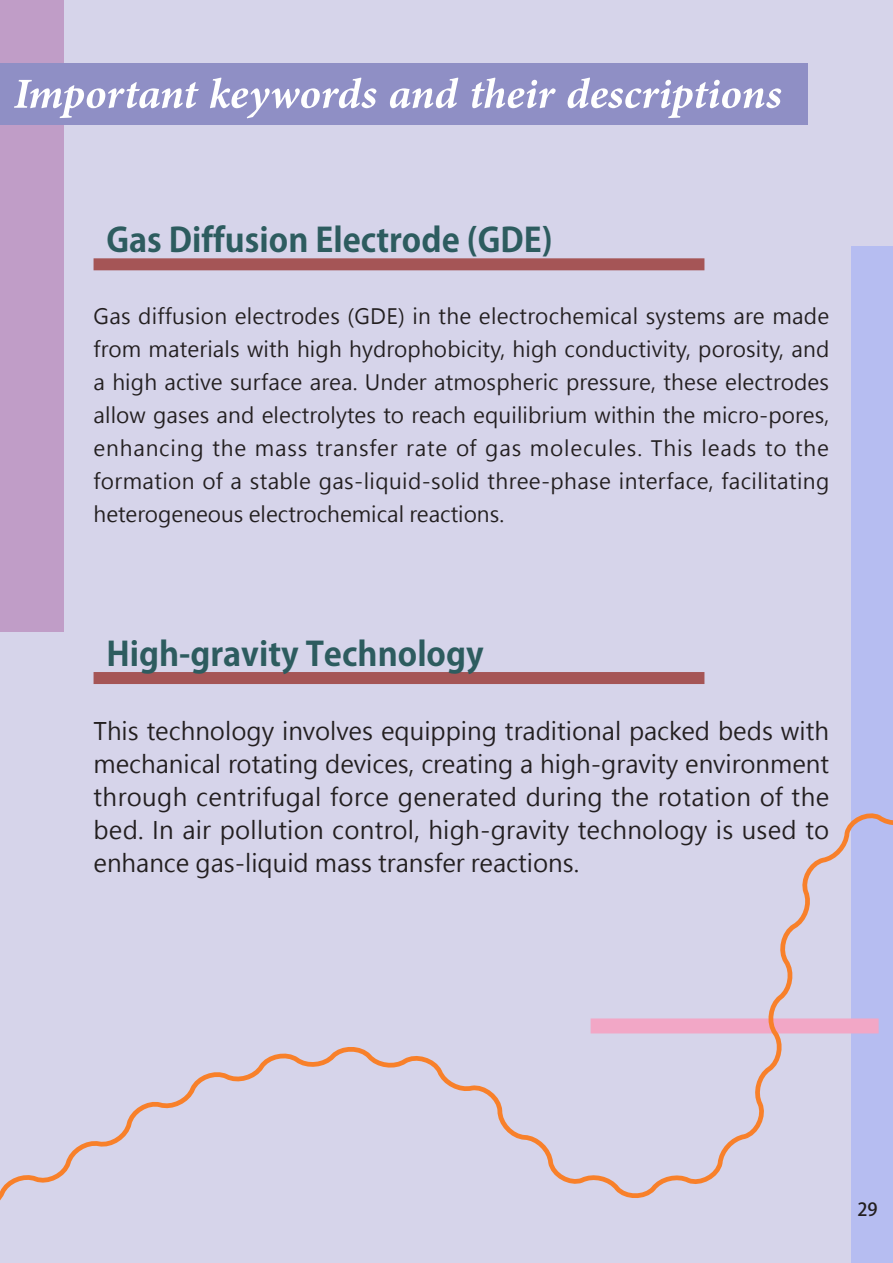
<style>
.page{position:relative;width:893px;height:1263px;background:#d6d4ea}
.page>*{position:absolute;margin:0;border:0;box-sizing:border-box;transform-origin:0 0}
.t1{font:italic 700 60px "Adobe Arabic";color:#fff}
.t2{font:700 33px "Adobe Gothic Std";color:#2d5c5f}
.t3{font:24px/33px "Microsoft Jheng Hei";color:#231f20;text-align:justify}
.t4{font:21px/33px "Microsoft Jheng Hei";color:#231f20;text-align:justify}
.t5{font:700 18px "Adobe Fan Heiti Std";color:#231f20}
</style>
<div class="page">
<div style="left:0;top:0;width:64px;height:631px;background:#c09dc7"></div>
<div style="left:851px;top:247px;width:42px;height:1016px;background:#b6bdf1"></div>
<div style="left:94px;top:258px;width:610px;height:12px;background:#a55556"></div>
<div style="left:94px;top:672px;width:610px;height:12px;background:#a55556"></div>
<svg style="left:0;top:813px;width:893px;height:388px"></svg>
<div style="left:0;top:64px;width:808px;height:61px;background:#8f8fc5"></div>
<p class="t1" style="left:14px;top:52px;width:769px">Important keywords and their descriptions</p>
<p class="t2" style="left:106px;top:220px;width:448px">Gas Diffusion Electrode (GDE)</p>
<p class="t4" style="left:94px;top:300px;width:737px">Gas diffusion electrodes (GDE) in the electrochemical systems are made from materials with high hydrophobicity, high conductivity, porosity, and a high active surface area. Under atmospheric pressure, these electrodes allow gases and electrolytes to reach equilibrium within the micro-pores, enhancing the mass transfer rate of gas molecules. This leads to the formation of a stable gas-liquid-solid three-phase interface, facilitating heterogeneous electrochemical reactions.</p>
<p class="t2" style="left:106px;top:634px;width:379px">High-gravity Technology</p>
<p class="t3" style="left:94px;top:715px;width:737px">This technology involves equipping traditional packed beds with mechanical rotating devices, creating a high-gravity environment through centrifugal force generated during the rotation of the bed. In air pollution control, high-gravity technology is used to enhance gas-liquid mass transfer reactions.</p>
<p class="t5" style="left:857px;top:1198px;width:22px">29</p>
</div>
